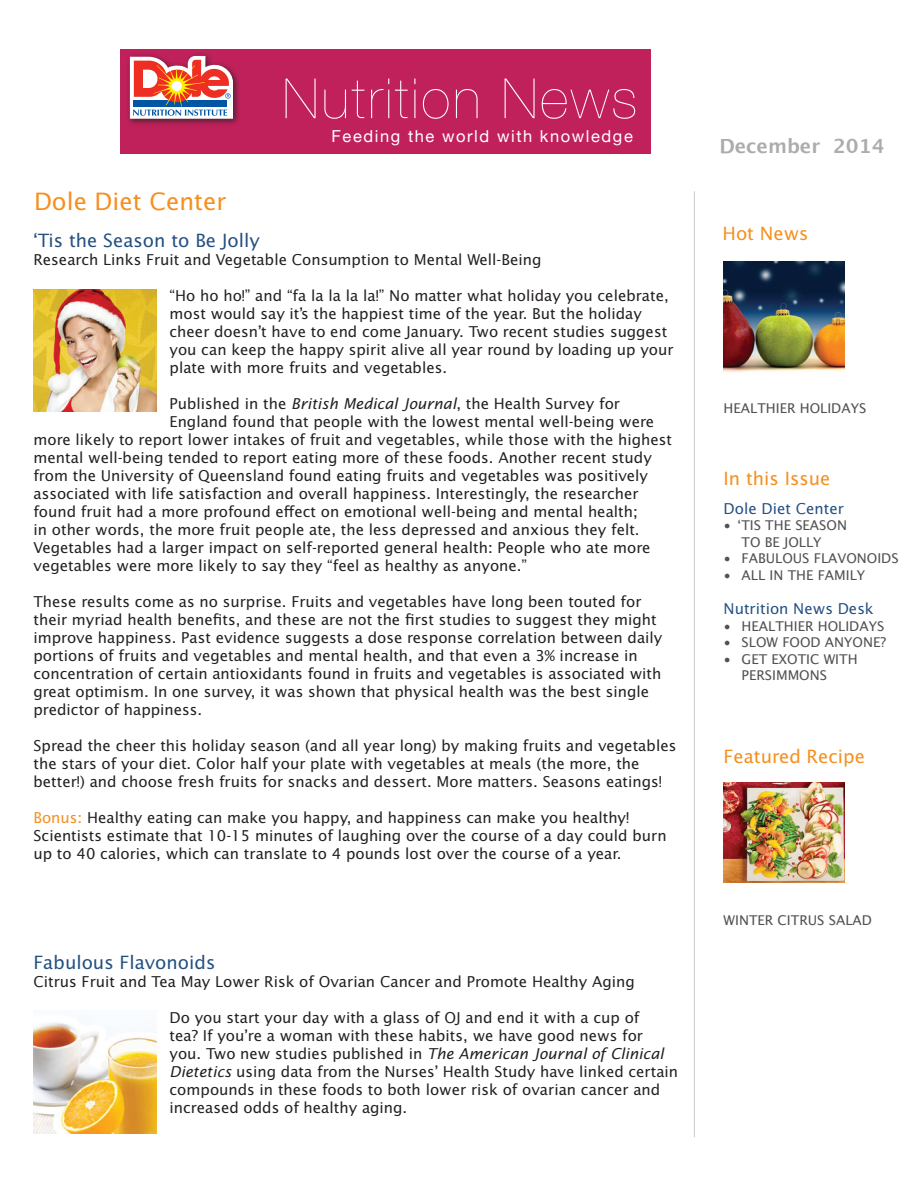
<style>
.page{position:relative;width:918px;height:1188px;background:#fff}
.page>*{position:absolute;margin:0;border:0;box-sizing:border-box;transform-origin:0 0}
.t1{font:200 55.5px "Helvetica Neue";letter-spacing:.05em;color:#fff}
.t2{font:24px "Lucida Sans";color:#f68f1e}
.t3{font:700 19.5px "Lucida Grande";color:#acacac}
.t4{font:18.3px "Lucida Sans";color:#245081}
.t5{font:18.3px "Lucida Sans";color:#f68f1e}
.t6{font:16.5px "Helvetica Neue";letter-spacing:.095em;color:#fff}
.t7{font:15px/18px "Lucida Sans";color:#231f20}
.t8{font:15px "Lucida Sans";color:#245081}
.t9{font:13.5px/16.5px "Lucida Grande";color:#535151;text-align:center}
.s1{font-style:italic}
.s2{color:#f68f1e}
</style>
<div class="page">
<div style="left:120px;top:49px;width:530px;height:104px;background:#c1215b"></div>
<div style="left:126px;top:52px;width:115px;height:75px;background:#231f20;opacity:.75"></div>
<svg style="left:130px;top:56px;width:103px;height:63px;background:#cf8e8e"></svg>
<img style="left:724px;top:261px;width:121px;height:113px">
<img style="left:34px;top:290px;width:122px;height:122px">
<hr style="left:694px;top:191px;width:1px;height:946px;background:#cecece">
<img style="left:724px;top:782px;width:121px;height:100px">
<img style="left:34px;top:1020px;width:122px;height:113px">
<h2 class="t2" style="left:34px;top:187px;width:194px">Dole Diet Center</h2>
<h1 class="t1" style="left:283px;top:55px;width:356px">Nutrition News</h1>
<p class="t6" style="left:332px;top:124px;width:303px">Feeding the world with knowledge</p>
<p class="t4" style="left:33px;top:229px;width:228px">‘Tis the Season to Be Jolly</p>
<p class="t7" style="left:33px;top:250px;width:509px">Research Links Fruit and Vegetable Consumption to Mental Well-Being</p>
<p class="t7" style="left:170px;top:286px;width:506px">“Ho ho ho!” and “fa la la la la!” No matter what holiday you celebrate, most would say it’s the happiest time of the year. But the holiday cheer doesn’t have to end come January. Two recent studies suggest you can keep the happy spirit alive all year round by loading up your plate with more fruits and vegetables.</p>
<p class="t7" style="left:170px;top:394px;width:452px">Published in the <span class="s1">British Medical Journal</span>, the Health Survey for</p>
<p class="t7" style="left:170px;top:412px;width:486px">England found that people with the lowest mental well-being were</p>
<p class="t7" style="left:33px;top:430px;width:640px">more likely to report lower intakes of fruit and vegetables, while those with the highest</p>
<p class="t7" style="left:33px;top:448px;width:620px">mental well-being tended to report eating more of these foods. Another recent study</p>
<p class="t7" style="left:33px;top:466px;width:616px">from the University of Queensland found eating fruits and vegetables was positively</p>
<p class="t7" style="left:33px;top:484px;width:607px">associated with life satisfaction and overall happiness. Interestingly, the researcher</p>
<p class="t7" style="left:33px;top:502px;width:606px">found fruit had a more profound effect on emotional well-being and mental health;</p>
<p class="t7" style="left:33px;top:520px;width:608px">in other words, the more fruit people ate, the less depressed and anxious they felt.</p>
<p class="t7" style="left:33px;top:538px;width:619px">Vegetables had a larger impact on self-reported general health: People who ate more</p>
<p class="t7" style="left:33px;top:556px;width:495px">vegetables were more likely to say they “feel as healthy as anyone.”</p>
<p class="t7" style="left:33px;top:592px;width:630px">These results come as no surprise. Fruits and vegetables have long been touted for their myriad health benefits, and these are not the first studies to suggest they might improve happiness. Past evidence suggests a dose response correlation between daily portions of fruits and vegetables and mental health, and that even a 3% increase in concentration of certain antioxidants found in fruits and vegetables is associated with great optimism. In one survey, it was shown that physical health was the best single predictor of happiness.</p>
<p class="t7" style="left:33px;top:736px;width:644px">Spread the cheer this holiday season (and all year long) by making fruits and vegetables the stars of your diet. Color half your plate with vegetables at meals (the more, the better!) and choose fresh fruits for snacks and dessert. More matters. Seasons eatings!</p>
<p class="t7" style="left:33px;top:808px;width:635px"><span class="s2">Bonus:</span> Healthy eating can make you happy, and happiness can make you healthy!<br>Scientists estimate that 10-15 minutes of laughing over the course of a day could burn up to 40 calories, which can translate to 4 pounds lost over the course of a year.</p>
<p class="t4" style="left:33px;top:951px;width:184px">Fabulous Flavonoids</p>
<p class="t7" style="left:33px;top:972px;width:603px">Citrus Fruit and Tea May Lower Risk of Ovarian Cancer and Promote Healthy Aging</p>
<p class="t7" style="left:170px;top:1008px;width:510px">Do you start your day with a glass of OJ and end it with a cup of<br>tea? If you’re a woman with these habits, we have good news for you. Two new studies published in <span class="s1">The American Journal of Clinical Dietetics</span> using data from the Nurses’ Health Study have linked certain compounds in these foods to both lower risk of ovarian cancer and increased odds of healthy aging.</p>
<h3 class="t3" style="left:719px;top:130px;width:167px">December 2014</h3>
<p class="t5" style="left:723px;top:222px;width:88px">Hot News</p>
<p class="t9" style="left:724px;top:400px;width:144px">HEALTHIER HOLIDAYS</p>
<p class="t5" style="left:724px;top:467px;width:108px">In this Issue</p>
<p class="t8" style="left:724px;top:499px;width:122px">Dole Diet Center</p>
<p class="t9" style="left:724px;top:517px;width:125px">• ‘TIS THE SEASON<br>TO BE JOLLY</p>
<p class="t9" style="left:724px;top:550px;width:177px">• FABULOUS FLAVONOIDS</p>
<p class="t9" style="left:724px;top:567px;width:143px">• ALL IN THE FAMILY</p>
<p class="t8" style="left:724px;top:599px;width:152px">Nutrition News Desk</p>
<p class="t9" style="left:724px;top:618px;width:162px">• HEALTHIER HOLIDAYS</p>
<p class="t9" style="left:724px;top:634px;width:164px">• SLOW FOOD ANYONE?</p>
<p class="t9" style="left:742px;top:651px;width:118px;text-align:left;text-indent:-18px">• GET EXOTIC WITH<br>PERSIMMONS</p>
<p class="t5" style="left:724px;top:745px;width:143px">Featured Recipe</p>
<p class="t9" style="left:724px;top:912px;width:150px">WINTER CITRUS SALAD</p>
</div>
